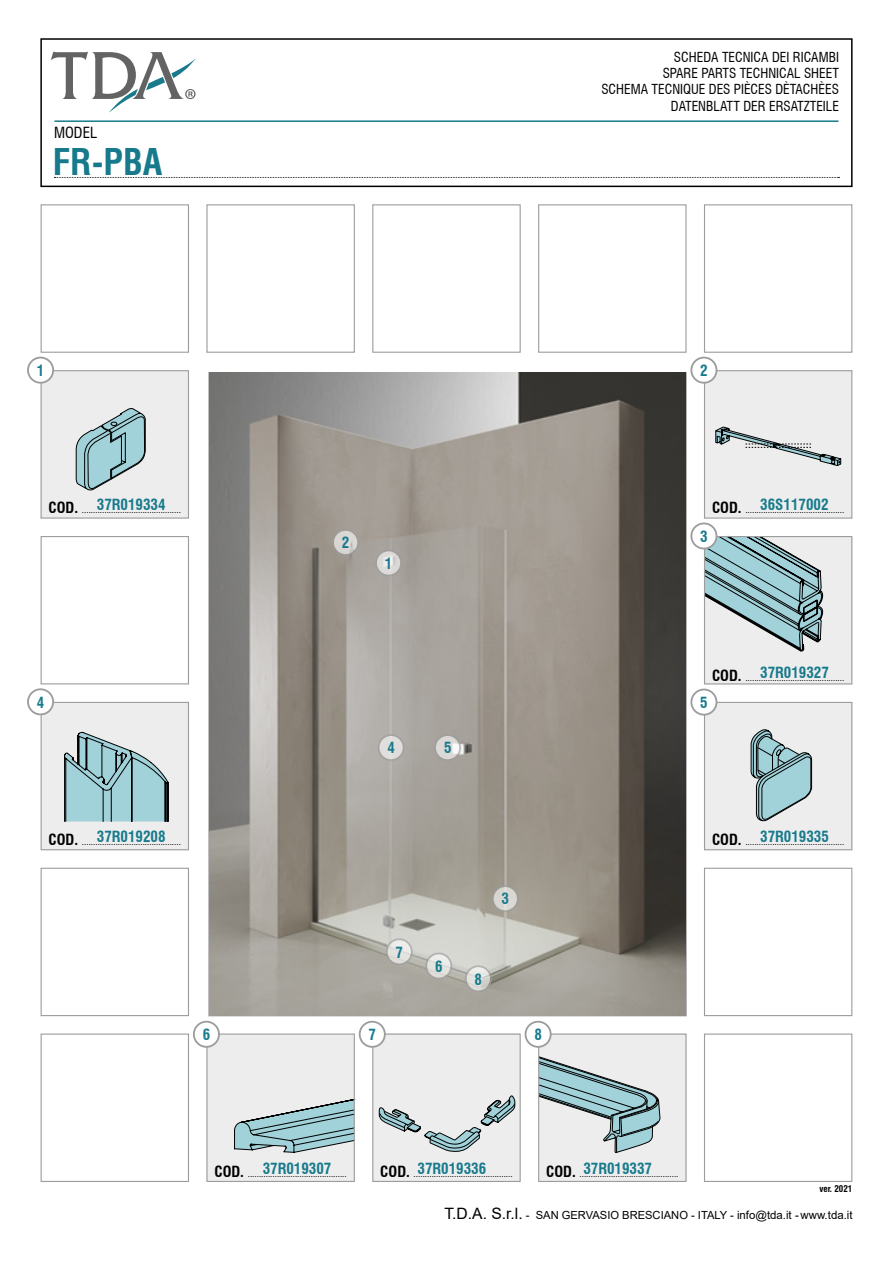
<style>
.page{position:relative;width:893px;height:1263px;background:#fff}
.page>*{position:absolute;margin:0;border:0;box-sizing:border-box;transform-origin:0 0}
.t1{font:700 condensed 36px "Swiss 721 BT";color:#177a8c}
.t2{font:700 condensed 15px "Swiss 721 BT";color:#177a8c}
.t3{font:condensed 15px "Swiss 721 BT";color:#000}
.t4{font:condensed 13.5px/16.2px "Swiss 721 BT";color:#000;text-align:right}
.t5{font:11.1px "Arial";color:#000}
.t6{font:condensed 9px "Swiss 721 BT";color:#000}
.t7{font:700 condensed 9px "Swiss 721 BT";color:#000}
.s1{font-weight:700;font-size:15px}
.s2{font-size:15.6px}
.s3{font-size:11.4px}
</style>
<div class="page">
<div style="left:40px;top:370px;width:149px;height:149px;background:#ededed"></div>
<div style="left:40px;top:702px;width:149px;height:148px;background:#ededed"></div>
<div style="left:206px;top:1033px;width:149px;height:149px;background:#ededed"></div>
<div style="left:372px;top:1033px;width:149px;height:149px;background:#ededed"></div>
<div style="left:538px;top:1033px;width:149px;height:149px;background:#ededed"></div>
<div style="left:704px;top:370px;width:149px;height:149px;background:#ededed"></div>
<div style="left:704px;top:702px;width:149px;height:148px;background:#ededed"></div>
<div style="left:704px;top:536px;width:149px;height:149px;background:#ededed"></div>
<svg style="left:64px;top:732px;width:104px;height:90px"></svg>
<svg style="left:234px;top:1099px;width:119px;height:54px"></svg>
<svg style="left:540px;top:1056px;width:120px;height:97px"></svg>
<svg style="left:379px;top:1095px;width:136px;height:56px"></svg>
<svg style="left:704px;top:538px;width:119px;height:330px"></svg>
<svg style="left:75px;top:408px;width:71px;height:82px"></svg>
<svg style="left:715px;top:427px;width:127px;height:39px"></svg>
<div style="left:703px;top:369px;width:150px;height:149px;border:1px solid #fff"></div>
<div style="left:40px;top:38px;width:813px;height:149px;border:2px solid #000"></div>
<div style="left:704px;top:204px;width:148px;height:149px;border:1px solid #9d9d9d"></div>
<div style="left:41px;top:204px;width:148px;height:149px;border:1px solid #9d9d9d"></div>
<div style="left:41px;top:370px;width:148px;height:149px;border:1px solid #9d9d9d"></div>
<div style="left:206px;top:204px;width:149px;height:149px;border:1px solid #9d9d9d"></div>
<div style="left:372px;top:204px;width:149px;height:149px;border:1px solid #9d9d9d"></div>
<div style="left:538px;top:204px;width:149px;height:149px;border:1px solid #9d9d9d"></div>
<div style="left:704px;top:1033px;width:148px;height:149px;border:1px solid #9d9d9d"></div>
<div style="left:41px;top:1033px;width:148px;height:149px;border:1px solid #9d9d9d"></div>
<div style="left:206px;top:1033px;width:149px;height:149px;border:1px solid #9d9d9d"></div>
<div style="left:372px;top:1033px;width:149px;height:149px;border:1px solid #9d9d9d"></div>
<div style="left:538px;top:1033px;width:149px;height:149px;border:1px solid #9d9d9d"></div>
<div style="left:41px;top:536px;width:148px;height:148px;border:1px solid #9d9d9d"></div>
<div style="left:41px;top:702px;width:148px;height:148px;border:1px solid #9d9d9d"></div>
<div style="left:41px;top:868px;width:148px;height:148px;border:1px solid #9d9d9d"></div>
<div style="left:704px;top:370px;width:148px;height:149px;border:1px solid #9d9d9d"></div>
<div style="left:704px;top:536px;width:148px;height:148px;border:1px solid #9d9d9d"></div>
<div style="left:704px;top:702px;width:148px;height:148px;border:1px solid #9d9d9d"></div>
<div style="left:704px;top:868px;width:148px;height:148px;border:1px solid #9d9d9d"></div>
<svg style="left:51px;top:52px;width:145px;height:61px"></svg>
<svg style="left:54px;top:177px;width:785px;height:1px"></svg>
<hr style="left:54px;top:120px;width:784px;height:2px;background:#177a8c">
<img style="left:209px;top:373px;width:476px;height:642px">
<div style="left:28px;top:358px;width:25px;height:25px;background:#fff;border-radius:50%"></div>
<div style="left:27px;top:357px;width:27px;height:27px;border:2px solid #9d9d9d;border-radius:50%"></div>
<svg style="left:376px;top:550px;width:25px;height:25px"></svg>
<div style="left:375px;top:549px;width:27px;height:27px;border:2px solid #9d9d9d;border-radius:50%"></div>
<div style="left:691px;top:523px;width:25px;height:26px;background:#fff;border-radius:50%"></div>
<div style="left:690px;top:522px;width:27px;height:27px;border:2px solid #9d9d9d;border-radius:50%"></div>
<svg style="left:493px;top:886px;width:25px;height:25px"></svg>
<div style="left:492px;top:885px;width:27px;height:27px;border:2px solid #9d9d9d;border-radius:50%"></div>
<div style="left:691px;top:358px;width:25px;height:25px;background:#fff;border-radius:50%"></div>
<div style="left:690px;top:357px;width:27px;height:27px;border:2px solid #9d9d9d;border-radius:50%"></div>
<svg style="left:333px;top:530px;width:25px;height:25px"></svg>
<div style="left:332px;top:529px;width:27px;height:27px;border:2px solid #9d9d9d;border-radius:50%"></div>
<div style="left:691px;top:689px;width:25px;height:26px;background:#fff;border-radius:50%"></div>
<div style="left:690px;top:689px;width:27px;height:27px;border:2px solid #9d9d9d;border-radius:50%"></div>
<svg style="left:435px;top:735px;width:25px;height:25px"></svg>
<div style="left:434px;top:734px;width:27px;height:27px;border:2px solid #9d9d9d;border-radius:50%"></div>
<div style="left:194px;top:1022px;width:25px;height:25px;background:#fff;border-radius:50%"></div>
<div style="left:193px;top:1021px;width:27px;height:27px;border:2px solid #9d9d9d;border-radius:50%"></div>
<svg style="left:387px;top:939px;width:25px;height:25px"></svg>
<div style="left:386px;top:938px;width:27px;height:27px;border:2px solid #9d9d9d;border-radius:50%"></div>
<div style="left:360px;top:1022px;width:25px;height:25px;background:#fff;border-radius:50%"></div>
<div style="left:359px;top:1021px;width:27px;height:27px;border:2px solid #9d9d9d;border-radius:50%"></div>
<svg style="left:426px;top:953px;width:25px;height:25px"></svg>
<div style="left:425px;top:952px;width:27px;height:27px;border:2px solid #9d9d9d;border-radius:50%"></div>
<div style="left:525px;top:1022px;width:26px;height:25px;background:#fff;border-radius:50%"></div>
<div style="left:525px;top:1021px;width:27px;height:27px;border:2px solid #9d9d9d;border-radius:50%"></div>
<svg style="left:466px;top:966px;width:25px;height:25px"></svg>
<div style="left:465px;top:965px;width:27px;height:27px;border:2px solid #9d9d9d;border-radius:50%"></div>
<div style="left:28px;top:689px;width:25px;height:25px;background:#fff;border-radius:50%"></div>
<div style="left:27px;top:688px;width:27px;height:27px;border:2px solid #9d9d9d;border-radius:50%"></div>
<svg style="left:378px;top:735px;width:26px;height:25px"></svg>
<div style="left:378px;top:734px;width:27px;height:27px;border:2px solid #9d9d9d;border-radius:50%"></div>
<h2 class="t3" style="left:54px;top:124px;width:45px">MODEL</h2>
<h1 class="t1" style="left:53px;top:141px;width:111px">FR-PBA</h1>
<h3 class="t4" style="left:601px;top:49px;width:239px">SCHEDA TECNICA DEI RICAMBI<br>SPARE PARTS TECHNICAL SHEET<br>SCHEMA TECNIQUE DES PIÈCES DÈTACHÈES<br>DATENBLATT DER ERSATZTEILE</h3>
<h2 class="t2" style="left:37px;top:361px;width:9px">1</h2>
<h2 class="t2" style="left:700px;top:361px;width:9px">2</h2>
<h2 class="t2" style="left:97px;top:496px;width:70px">37R019334</h2>
<p class="t6" style="left:49px;top:505px;width:134px"><span class="s1">COD.</span> ............................................</p>
<h2 class="t2" style="left:760px;top:496px;width:70px">36S117002</h2>
<p class="t6" style="left:712px;top:505px;width:134px"><span class="s1">COD.</span> ............................................</p>
<h2 class="t2" style="left:342px;top:534px;width:9px">2</h2>
<h2 class="t2" style="left:700px;top:528px;width:9px">3</h2>
<h2 class="t2" style="left:385px;top:554px;width:9px">1</h2>
<h2 class="t2" style="left:760px;top:663px;width:70px">37R019327</h2>
<p class="t6" style="left:712px;top:672px;width:134px"><span class="s1">COD.</span> ............................................</p>
<h2 class="t2" style="left:37px;top:694px;width:9px">4</h2>
<h2 class="t2" style="left:700px;top:694px;width:9px">5</h2>
<h2 class="t2" style="left:387px;top:739px;width:9px">4</h2>
<h2 class="t2" style="left:444px;top:739px;width:9px">5</h2>
<h2 class="t2" style="left:97px;top:828px;width:70px">37R019208</h2>
<p class="t6" style="left:49px;top:836px;width:134px"><span class="s1">COD.</span> ............................................</p>
<h2 class="t2" style="left:760px;top:828px;width:70px">37R019335</h2>
<p class="t6" style="left:712px;top:836px;width:134px"><span class="s1">COD.</span> ............................................</p>
<h2 class="t2" style="left:502px;top:890px;width:9px">3</h2>
<h2 class="t2" style="left:395px;top:943px;width:9px">7</h2>
<h2 class="t2" style="left:435px;top:957px;width:9px">6</h2>
<h2 class="t2" style="left:475px;top:971px;width:9px">8</h2>
<h2 class="t2" style="left:203px;top:1025px;width:9px">6</h2>
<h2 class="t2" style="left:368px;top:1025px;width:9px">7</h2>
<h2 class="t2" style="left:534px;top:1025px;width:9px">8</h2>
<h2 class="t2" style="left:263px;top:1159px;width:70px">37R019307</h2>
<h2 class="t2" style="left:417px;top:1159px;width:70px">37R019336</h2>
<h2 class="t2" style="left:583px;top:1159px;width:70px">37R019337</h2>
<p class="t6" style="left:214px;top:1168px;width:134px"><span class="s1">COD.</span> ............................................</p>
<p class="t6" style="left:380px;top:1168px;width:134px"><span class="s1">COD.</span> ............................................</p>
<p class="t6" style="left:546px;top:1168px;width:134px"><span class="s1">COD.</span> ............................................</p>
<p class="t7" style="left:819px;top:1183px;width:34px">ver. 2021</p>
<p class="t5" style="left:444px;top:1207px;width:410px"><span class="s2">T.D.A. S.r.l.</span> - SAN GERVASIO BRESCIANO - ITALY - <span class="s3">info@tda.it - www.tda.it</span></p>
</div>
